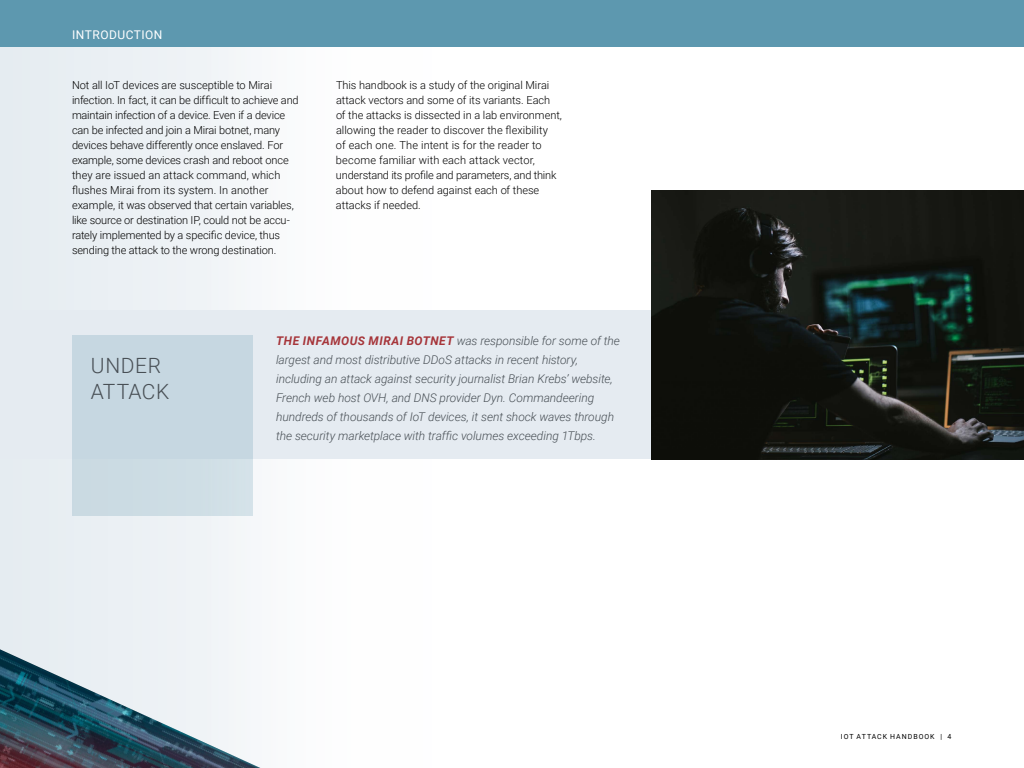
<style>
.page{position:relative;width:1024px;height:768px;background:#fff}
.page>*{position:absolute;margin:0;border:0;box-sizing:border-box;transform-origin:0 0}
.t1{font:300 21px/26px "Roboto";letter-spacing:.025em;color:#484f55}
.t2{font:italic 300 12px/19px "Roboto";letter-spacing:-.005em;color:#484f55}
.t3{font:12px "Roboto";letter-spacing:.035em;color:#fff}
.t4{font:300 11px/15px "Roboto";letter-spacing:-.01em;color:#000}
.t5{font:7px "Roboto";letter-spacing:.14em;color:#000}
.s1{font-weight:700;color:#a6353a}
</style>
<div class="page">
<div style="left:0;top:0;width:438px;height:768px;background:linear-gradient(to right,#e3ebf0,#fff)"></div>
<img style="left:0;top:649px;width:260px;height:119px">
<div style="left:0;top:310px;width:1024px;height:149px;background:#e5ebf1"></div>
<div style="left:72px;top:335px;width:180px;height:180px;background:#c6d7e1"></div>
<img style="left:651px;top:190px;width:373px;height:269px">
<div style="left:0;top:0;width:1024px;height:47px;background:#5d98af"></div>
<p class="t3" style="left:72px;top:26px;width:92px">INTRODUCTION</p>
<p class="t4" style="left:72px;top:77px;width:228px">Not all IoT devices are susceptible to Mirai infection. In fact, it can be difficult to achieve and maintain infection of a device. Even if a device can be infected and join a Mirai botnet, many devices behave differently once enslaved. For example, some devices crash and reboot once they are issued an attack command, which flushes Mirai from its system. In another example, it was observed that certain variables, like source or destination IP, could not be accu&shy;rately implemented by a specific device, thus sending the attack to the wrong destination.</p>
<p class="t4" style="left:336px;top:77px;width:228px">This handbook is a study of the original Mirai attack vectors and some of its variants. Each of the attacks is dissected in a lab environment, allowing the reader to discover the flexibility<br>of each one. The intent is for the reader to become familiar with each attack vector, understand its profile and parameters, and think about how to defend against each of these attacks if needed.</p>
<h1 class="t1" style="left:91px;top:352px;width:80px">UNDER<br>ATTACK</h1>
<p class="t2" style="left:276px;top:331px;width:345px"><span class="s1">THE INFAMOUS MIRAI BOTNET</span> was responsible for some of the largest and most distributive DDoS attacks in recent history, including an attack against security journalist Brian Krebs’ website, French web host OVH, and DNS provider Dyn. Commandeering hundreds of thousands of IoT devices, it sent shock waves through the security marketplace with traffic volumes exceeding 1Tbps.</p>
<p class="t5" style="left:841px;top:732px;width:112px">IOT ATTACK HANDBOOK | 4</p>
</div>
